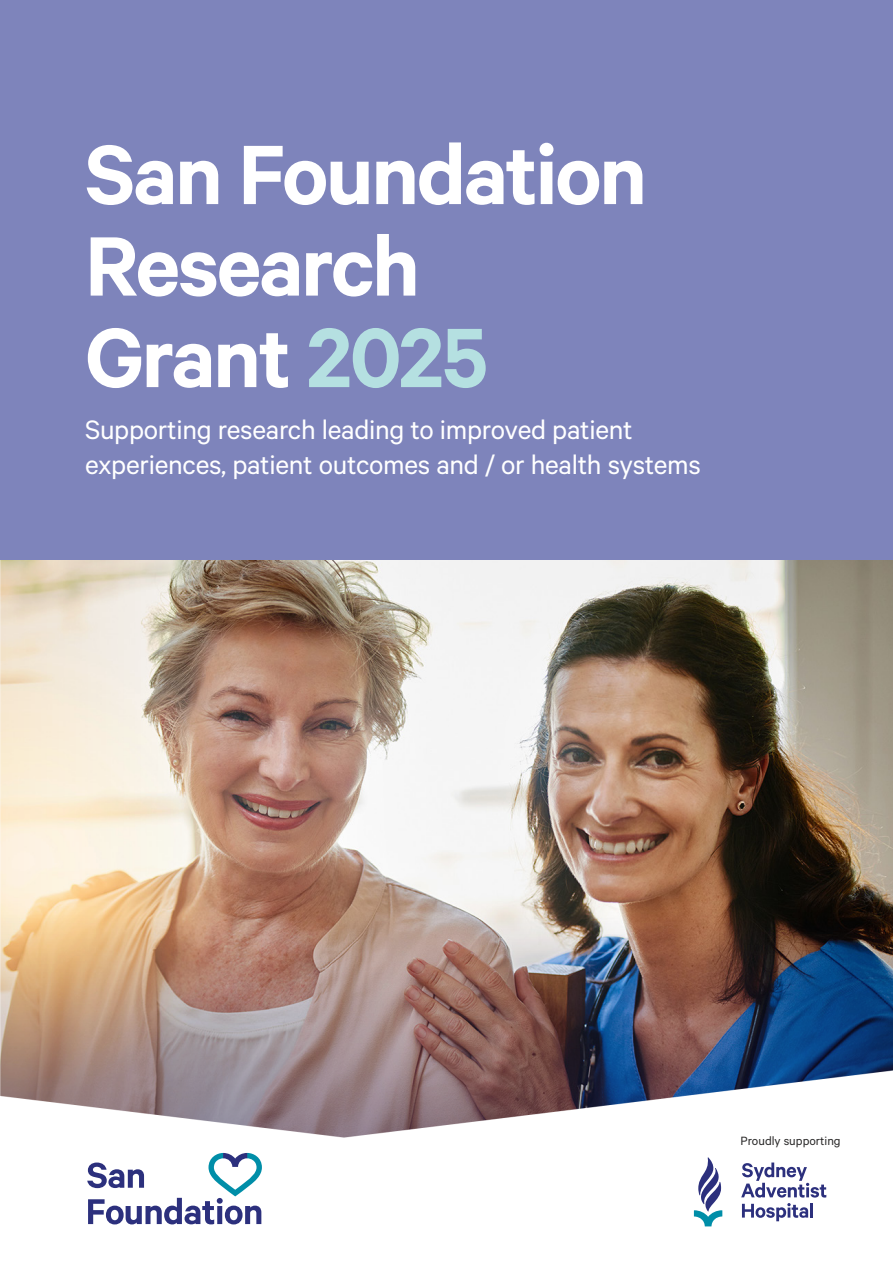
<style>
.page{position:relative;width:893px;height:1263px;background:#fff}
.page>*{position:absolute;margin:0;border:0;box-sizing:border-box;transform-origin:0 0}
.Sub_Heading{font:600 94.8px/91.5px "Calibre";letter-spacing:-.025em;color:#fff}
.Page_Title{font:30px/34.5px "Calibre";letter-spacing:-.01em;color:#fff}
.t1{font:13.5px "Calibre";color:#2a2929}
.s1{color:#b5e0e1}
</style>
<div class="page">
<img style="left:209px;top:559px;width:684px;height:354px">
<svg style="left:0;top:559px;width:209px;height:354px;background:#e7d8c4"></svg>
<img style="left:0;top:913px;width:893px;height:134px">
<img style="left:0;top:1047px;width:893px;height:180px">
<div style="left:0;top:0;width:893px;height:559px;background:#7e84bb"></div>
<svg style="left:87px;top:1153px;width:175px;height:71px"></svg>
<svg style="left:741px;top:1162px;width:85px;height:35px"></svg>
<svg style="left:742px;top:1203px;width:66px;height:18px"></svg>
<hr style="left:810px;top:1203px;width:3px;height:14px;background:#2c307d">
<svg style="left:694px;top:1157px;width:28px;height:69px"></svg>
<p class="Sub_Heading" style="left:85px;top:126px;width:563px">San Foundation<br>Research<br>Grant <span class="s1">2025</span></p>
<p class="Page_Title" style="left:85px;top:412px;width:617px">Supporting research leading to improved patient experiences, patient outcomes and / or health systems</p>
<p class="t1" style="left:741px;top:1133px;width:102px">Proudly supporting</p>
</div>
